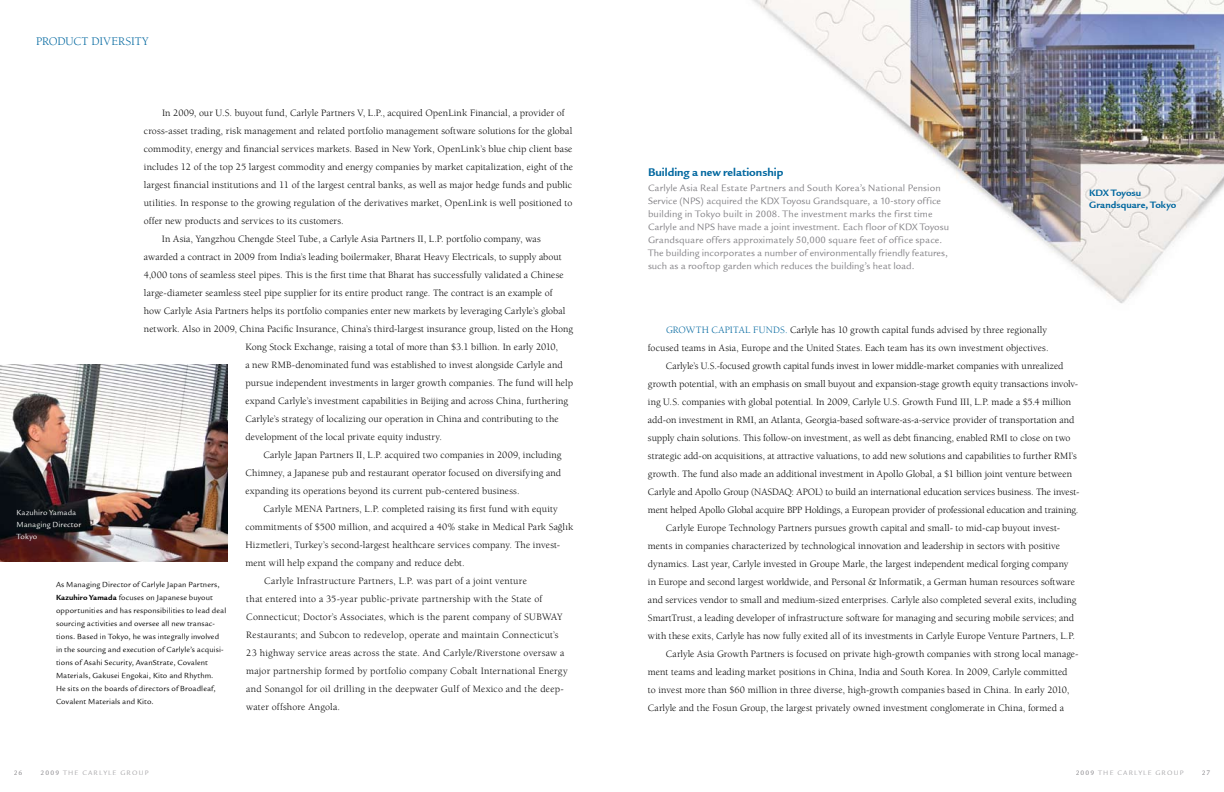
<style>
.page{position:relative;width:1224px;height:792px;background:#fff}
.page>*{position:absolute;margin:0;border:0;box-sizing:border-box;transform-origin:0 0}
.t1{font:12px "Legacy Sans ITCTT Bold";color:#00679f}
.t2{font:12px "Berkeley";color:#00679f}
.t3{font:10px "Berkeley";letter-spacing:.01em;color:#000}
.t4{font:10px/13px "Legacy Sans ITCTT Book";letter-spacing:.005em;color:#807f83}
.t5{font:10px "Berkeley";letter-spacing:-.015em;color:#000}
.t6{font:10px "Berkeley";letter-spacing:.03em;color:#000}
.t7{font:10px/12px "Legacy Sans ITCTT Bold";letter-spacing:.01em;color:#00679f}
.t8{font:10px "Berkeley";letter-spacing:.03em;color:#00679f}
.t9{font:8px/13px "Legacy Sans ITCTT Book";letter-spacing:.01em;color:#000}
.t10{font:8px/12px "Legacy Sans ITCTT Book";letter-spacing:.01em;color:#fff}
.t11{font:7px "Legacy Sans ITCTT Book";letter-spacing:.17em;color:#a6a5a8}
.t12{font:7px "Legacy Sans ITCTT Book";color:#807f83}
.s1{font-family:"Legacy Sans ITCTT Bold"}
.s2{color:#00679f}
.s3{color:#807f83}
</style>
<div class="page">
<img style="left:752px;top:0;width:472px;height:304px">
<img style="left:0;top:364px;width:227px;height:198px">
<p class="t2" style="left:36px;top:35px;width:114px">Product Diversity</p>
<p class="t3" style="left:162px;top:108px;width:404px">In 2009, our U.S. buyout fund, Carlyle Partners V, L.P., acquired OpenLink Financial, a provider of</p>
<p class="t3" style="left:144px;top:126px;width:430px">cross-asset trading, risk management and related portfolio management software solutions for the global</p>
<p class="t3" style="left:144px;top:144px;width:430px">commodity, energy and financial services markets. Based in New York, OpenLink’s blue chip client base</p>
<p class="t3" style="left:144px;top:162px;width:431px">includes 12 of the top 25 largest commodity and energy companies by market capitalization, eight of the</p>
<p class="t3" style="left:144px;top:180px;width:430px">largest financial institutions and 11 of the largest central banks, as well as major hedge funds and public</p>
<p class="t3" style="left:144px;top:198px;width:430px">utilities. In response to the growing regulation of the derivatives market, OpenLink is well positioned to</p>
<p class="t3" style="left:144px;top:216px;width:201px">offer new products and services to its customers.</p>
<p class="t3" style="left:162px;top:234px;width:380px">In Asia, Yangzhou Chengde Steel Tube, a Carlyle Asia Partners II, L.P. portfolio company, was</p>
<p class="t3" style="left:144px;top:252px;width:419px">awarded a contract in 2009 from India’s leading boilermaker, Bharat Heavy Electricals, to supply about</p>
<p class="t3" style="left:144px;top:270px;width:421px">4,000 tons of seamless steel pipes. This is the first time that Bharat has successfully validated a Chinese</p>
<p class="t3" style="left:144px;top:288px;width:410px">large-diameter seamless steel pipe supplier for its entire product range. The contract is an example of</p>
<p class="t3" style="left:144px;top:306px;width:423px">how Carlyle Asia Partners helps its portfolio companies enter new markets by leveraging Carlyle’s global</p>
<p class="t3" style="left:144px;top:324px;width:431px">network. Also in 2009, China Pacific Insurance, China’s third-largest insurance group, listed on the Hong</p>
<p class="t3" style="left:245px;top:342px;width:314px">Kong Stock Exchange, raising a total of more than $3.1 billion. In early 2010,</p>
<p class="t3" style="left:245px;top:360px;width:319px">a new RMB-denominated fund was established to invest alongside Carlyle and</p>
<p class="t3" style="left:245px;top:378px;width:329px">pursue independent investments in larger growth companies. The fund will help</p>
<p class="t3" style="left:245px;top:396px;width:324px">expand Carlyle’s investment capabilities in Beijing and across China, furthering</p>
<p class="t3" style="left:245px;top:414px;width:315px">Carlyle’s strategy of localizing our operation in China and contributing to the</p>
<p class="t3" style="left:245px;top:432px;width:198px">development of the local private equity industry.</p>
<p class="t3" style="left:263px;top:450px;width:300px">Carlyle Japan Partners II, L.P. acquired two companies in 2009, including</p>
<p class="t3" style="left:245px;top:468px;width:317px">Chimney, a Japanese pub and restaurant operator focused on diversifying and</p>
<p class="t3" style="left:245px;top:486px;width:276px">expanding its operations beyond its current pub-centered business.</p>
<p class="t3" style="left:263px;top:504px;width:40px">Carlyle MEN</p>
<p class="t3" style="left:317px;top:504px;width:243px">A Partners, L.P. completed raising its first fund with equity</p>
<p class="t3" style="left:245px;top:522px;width:329px">commitments of $500 million, and acquired a 40% stake in Medical Park Sa˘glık</p>
<p class="t3" style="left:245px;top:540px;width:316px">Hizmetleri, Turkey’s second-largest healthcare services company. The invest-</p>
<p class="t3" style="left:245px;top:558px;width:221px">ment will help expand the company and reduce debt.</p>
<p class="t6" style="left:264px;top:576px;width:264px">Carlyle Infrastructure Partners, L.P. was part of a joint venture</p>
<p class="t3" style="left:246px;top:594px;width:297px">that entered into a 35-year public-private partnership with the State of</p>
<p class="t3" style="left:246px;top:612px;width:318px">Connecticut; Doctor’s Associates, which is the parent company of SU BWAY</p>
<p class="t6" style="left:246px;top:630px;width:314px">Restaurants; and Subcon to redevelop, operate and maintain Connecticut’s</p>
<p class="t3" style="left:246px;top:648px;width:320px">23 highway service areas across the state. And Carlyle/Riverstone oversaw a</p>
<p class="t3" style="left:246px;top:666px;width:323px">major partnership formed by portfolio company Cobalt International Energy</p>
<p class="t3" style="left:246px;top:684px;width:319px">and Sonangol for oil drilling in the deepwater Gulf of Mexico and the deep-</p>
<p class="t3" style="left:246px;top:702px;width:95px">water offshore Angola.</p>
<p class="t10" style="left:17px;top:507px;width:66px">Kazuhiro Yamada<br>Managing Director<br>Tokyo</p>
<p class="t9" style="left:56px;top:578px;width:172px">As Managing Director of Carlyle Japan Partners, <span class="s1">Kazuhiro Yamada</span> focuses on Japanese buyout opportunities and has responsibilities to lead deal sourcing activities and oversee all new transac&shy;tions. Based in Tokyo, he was integrally involved in the sourcing and execution of Carlyle’s acquisi&shy;tions of Asahi Security, AvanStrate, Covalent Materials, Gakusei Engokai, Kito and Rhythm.<br>H e sits on the boards of directors of Broadleaf, Covalent Materials and Kito.</p>
<p class="t1" style="left:648px;top:165px;width:137px">Building a new relationship</p>
<p class="t4" style="left:648px;top:182px;width:303px">Carlyle Asia Real Estate Partners and South Korea’s N ational Pension Service (NPS) acquired the KDX Toyosu Grandsquare, a 10-story office building in Tokyo built in 2008. The investment marks the first time Carlyle and NPS have made a joint investment. Each floor of KDX Toyosu Grandsquare offers approximately 50,000 square feet of office space.<br>The building incorporates a number of environmentally friendly features, such as a rooftop garden which reduces the building’s heat load.</p>
<p class="t7" style="left:1089px;top:187px;width:89px">KDX Toyosu<br>Grandsquare, Tokyo</p>
<p class="t8" style="left:666px;top:324px;width:101px">GROWTH CAPITAL FUNDS</p>
<p class="t3" style="left:785px;top:324px;width:263px"><span class="s2">.</span> Carlyle has 10 growth capital funds advised by three regionally</p>
<p class="t3" style="left:648px;top:342px;width:402px">focused teams in Asia, Europe and the United States. Each team has its own investment objectives.</p>
<p class="t3" style="left:666px;top:360px;width:399px">Carlyle’s U.S.-focused growth capital funds invest in lower middle-market companies with unrealized</p>
<p class="t3" style="left:648px;top:378px;width:432px">growth potential, with an emphasis on small buyout and expansion-stage growth equity transactions involv-</p>
<p class="t3" style="left:648px;top:396px;width:425px">ing U.S. companies with global potential. In 2009, Carlyle U.S. Growth Fund III, L.P. made a $5.4 million</p>
<p class="t3" style="left:648px;top:414px;width:428px">add-on investment in RMI, an Atlanta, Georgia-based software-as-a-service provider of transportation and</p>
<p class="t3" style="left:648px;top:432px;width:424px">supply chain solutions. This follow-on investment, as well as debt financing, enabled RMI to close on two</p>
<p class="t3" style="left:648px;top:450px;width:430px">strategic add-on acquisitions, at attractive valuations, to add new solutions and capabilities to further RMI’s</p>
<p class="t3" style="left:648px;top:468px;width:426px">growth. The fund also made an additional investment in Apollo Global, a $1 billion joint venture between</p>
<p class="t5" style="left:648px;top:486px;width:433px">Carlyle and Apollo Group (NASDAQ: APOL) to build an international education services business. The invest-</p>
<p class="t5" style="left:648px;top:504px;width:432px">ment helped Apollo Global acquire BPP Holdings, a European provider of professional education and training.</p>
<p class="t3" style="left:666px;top:522px;width:396px">Carlyle Europe Technology Partners pursues growth capital and small- to mid-cap buyout invest-</p>
<p class="t3" style="left:648px;top:540px;width:414px">ments in companies characterized by technological innovation and leadership in sectors with positive</p>
<p class="t3" style="left:648px;top:558px;width:422px">dynamics. Last year, Carlyle invested in Groupe Marle, the largest independent medical forging company</p>
<p class="t3" style="left:648px;top:576px;width:428px">in Europe and second largest worldwide, and Personal &amp; Informatik, a German human resources software</p>
<p class="t3" style="left:648px;top:594px;width:430px">and services vendor to small and medium-sized enterprises. Carlyle also completed several exits, including</p>
<p class="t3" style="left:648px;top:612px;width:428px">SmartTrust, a leading developer of infrastructure software for managing and securing mobile services; and</p>
<p class="t3" style="left:648px;top:630px;width:429px">with these exits, Carlyle has now fully exited all of its investments in Carlyle Europe Venture Partners, L.P.</p>
<p class="t3" style="left:666px;top:648px;width:414px">Carlyle Asia Growth Partners is focused on private high-growth companies with strong local manage-</p>
<p class="t3" style="left:648px;top:666px;width:421px">ment teams and leading market positions in China, India and South Korea. In 2009, Carlyle committed</p>
<p class="t3" style="left:648px;top:684px;width:423px">to invest more than $60 million in three diverse, high-growth companies based in China. In early 2010,</p>
<p class="t3" style="left:648px;top:702px;width:418px">Carlyle and the Fosun Group, the largest privately owned investment conglomerate in China, formed a</p>
<p class="t12" style="left:14px;top:769px;width:10px">26</p>
<p class="t11" style="left:40px;top:769px;width:109px"><span class="s3">2009</span> The Carlyle Group</p>
<p class="t11" style="left:1076px;top:769px;width:109px"><span class="s3">2009</span> The Carlyle Group</p>
<p class="t12" style="left:1202px;top:769px;width:10px">27</p>
</div>
